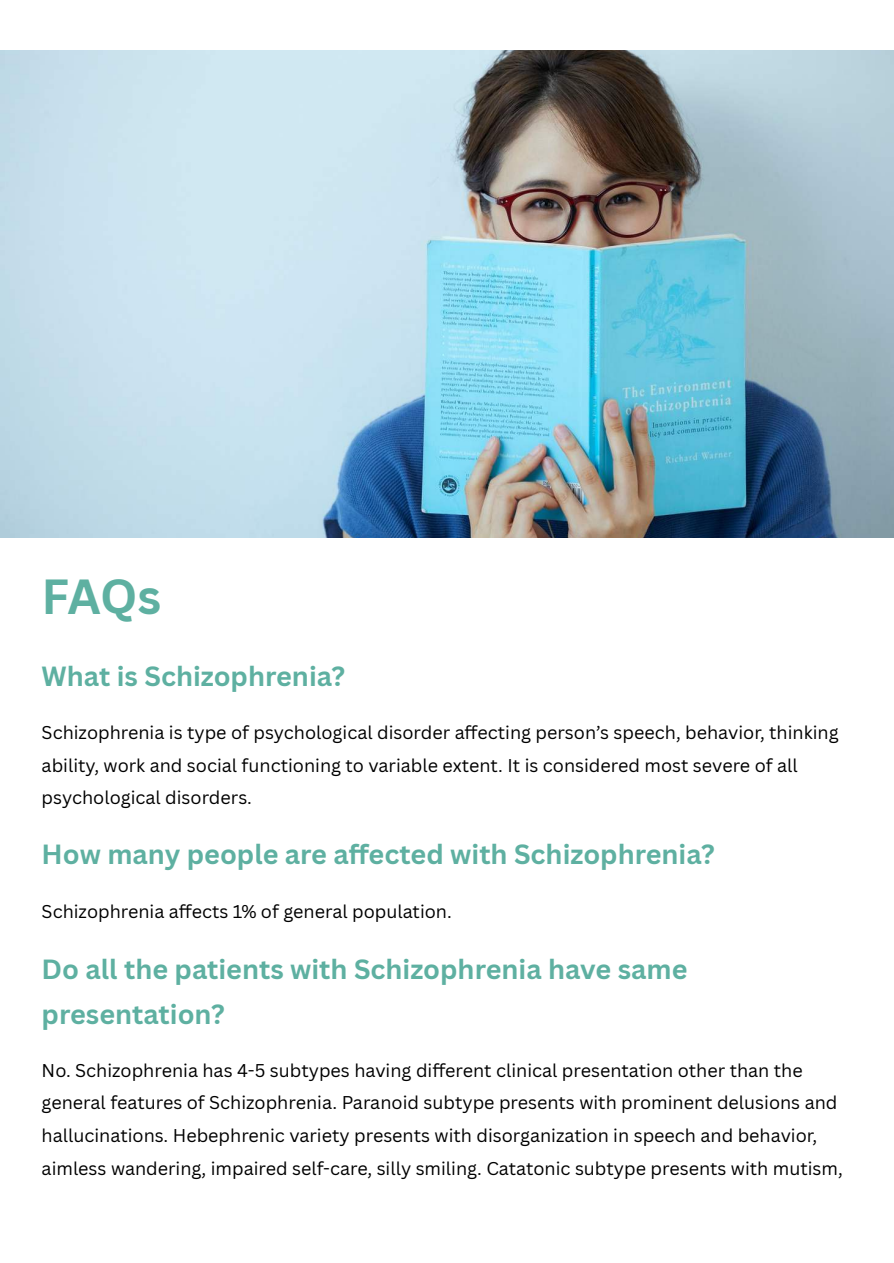
<style>
.page{position:relative;width:894px;height:1263px;background:#fff}
.page>*{position:absolute;margin:0;border:0;box-sizing:border-box;transform-origin:0 0}
.t1{font:700 48px "Canva Sans";color:#5eb0a1}
.t2{font:700 27px/45px "Canva Sans";color:#5eb0a1}
.t3{font:18px/32.7px "Canva Sans";color:#000}
</style>
<div class="page">
<img style="left:0;top:51px;width:893px;height:487px">
<h1 class="t1" style="left:42px;top:568px;width:121px">FAQs</h1>
<h2 class="t2" style="left:42px;top:654px;width:305px">What is Schizophrenia?</h2>
<p class="t3" style="left:42px;top:716px;width:798px">Schizophrenia is type of psychological disorder affecting person’s speech, behavior, thinking ability, work and social functioning to variable extent. It is considered most severe of all psychological disorders.</p>
<h2 class="t2" style="left:42px;top:832px;width:674px">How many people are affected with Schizophrenia?</h2>
<p class="t3" style="left:42px;top:895px;width:411px">Schizophrenia affects 1% of general population.</p>
<h2 class="t2" style="left:42px;top:947px;width:647px">Do all the patients with Schizophrenia have same presentation?</h2>
<p class="t3" style="left:42px;top:1054px;width:802px">No. Schizophrenia has 4-5 subtypes having different clinical presentation other than the general features of Schizophrenia. Paranoid subtype presents with prominent delusions and hallucinations. Hebephrenic variety presents with disorganization in speech and behavior, aimless wandering, impaired self-care, silly smiling. Catatonic subtype presents with mutism,</p>
</div>
